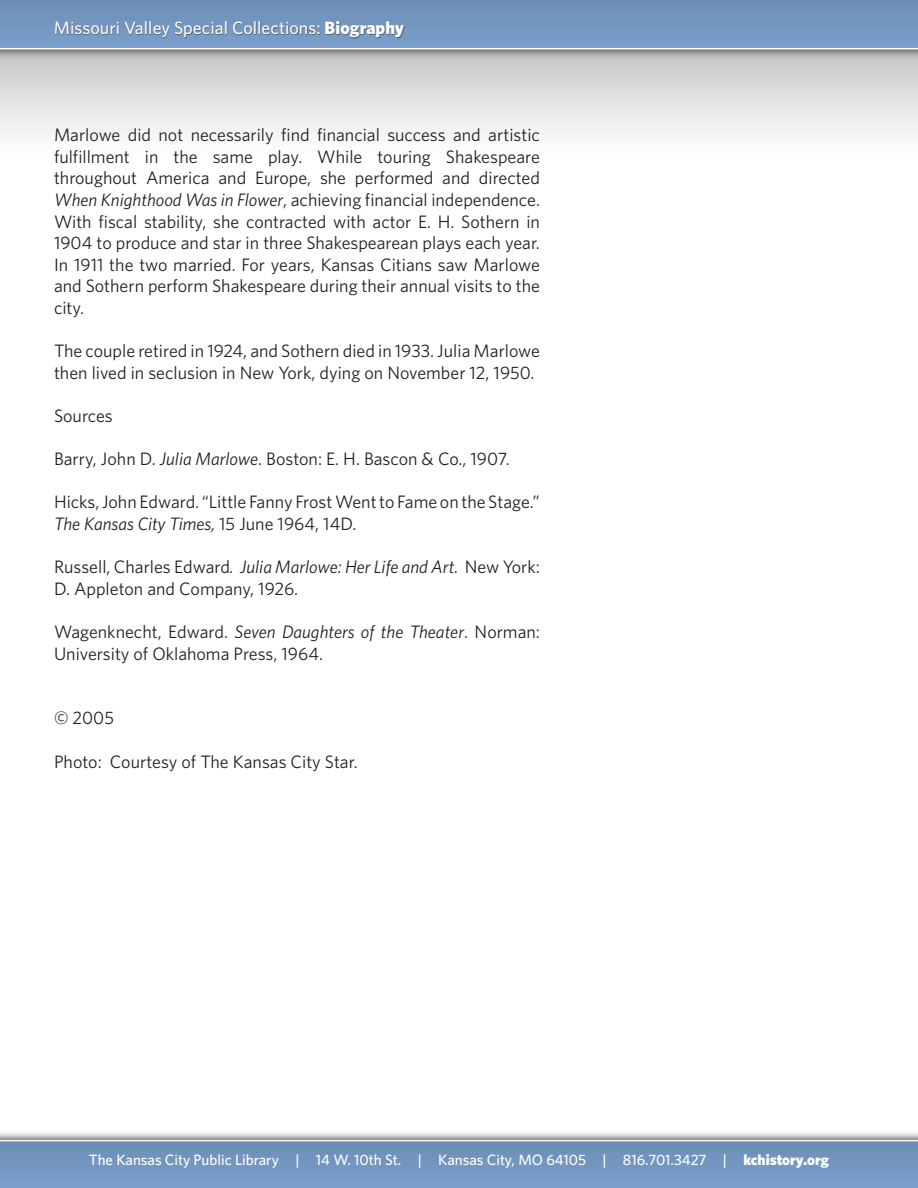
<style>
.page{position:relative;width:918px;height:1188px;background:#fff}
.page>*{position:absolute;margin:0;border:0;box-sizing:border-box;transform-origin:0 0}
.t1{font:18px/21.6px "Whitney";color:#231f20}
.t2{font:500 18px "Whitney";color:#fff}
.t3{font:500 15px "Whitney";color:#fff}
.s1{font-weight:900}
.s2{font-style:italic}
</style>
<div class="page">
<div style="left:0;top:50px;width:918px;height:108px;background:linear-gradient(to bottom,#c5c5c6,#fff)"></div>
<div style="left:0;top:0;width:918px;height:60px;background:#231f20;opacity:.75"></div>
<div style="left:0;top:0;width:918px;height:48px;background:linear-gradient(to bottom,#6c8db4,#7b9fcc)"></div>
<div style="left:52px;top:16px;width:544px;height:41px;background:#231f20;opacity:.75"></div>
<div style="left:0;top:1130px;width:918px;height:58px;background:#231f20;opacity:.75"></div>
<svg style="left:0;top:1140px;width:918px;height:2px"></svg>
<div style="left:0;top:1142px;width:918px;height:46px;background:#7396c1"></div>
<p class="t2" style="left:54px;top:17px;width:352px">Missouri Valley Special Collections: <span class="s1">Biography</span></p>
<p class="t1" style="left:54px;top:124px;width:488px;text-align:justify">Marlowe did not necessarily find financial success and artistic fulfillment in the same play. While touring Shakespeare throughout America and Europe, she performed and directed <span class="s2">When Knighthood Was in Flower</span>, achieving financial independence.<br>With fiscal stability, she contracted with actor E. H. Sothern in 1904 to produce and star in three Shakespearean plays each year.<br>In 1911 the two married. For years, Kansas Citians saw Marlowe and Sothern perform Shakespeare during their annual visits to the city.</p>
<p class="t1" style="left:54px;top:340px;width:488px">The couple retired in 1924, and Sothern died in 1933. Julia Marlowe then lived in seclusion in New York, dying on November 12, 1950.</p>
<p class="t1" style="left:54px;top:404px;width:60px">Sources</p>
<p class="t1" style="left:54px;top:448px;width:457px">Barry, John D. <span class="s2">Julia Marlowe</span>. Boston: E. H. Bascon &amp; Co., 1907.</p>
<p class="t1" style="left:54px;top:491px;width:487px">Hicks, John Edward. “Little Fanny Frost Went to Fame on the Stage.”<br><span class="s2">The Kansas City Times,</span> 15 June 1964, 14D.</p>
<p class="t1" style="left:54px;top:556px;width:487px">Russell, Charles Edward<span class="s2">. Julia Marlowe: Her Life and Art.</span> New York:<br>D. Appleton and Company, 1926.</p>
<p class="t1" style="left:54px;top:620px;width:488px">Wagenknecht, Edward. <span class="s2">Seven Daughters of the Theater</span>. Norman:<br>University of Oklahoma Press, 1964.</p>
<p class="t1" style="left:54px;top:707px;width:61px">© 2005</p>
<p class="t1" style="left:54px;top:750px;width:305px">Photo: Courtesy of The Kansas City Star.</p>
<p class="t3" style="left:89px;top:1151px;width:742px">The Kansas City Public Library | 14 W. 10th St. | Kansas City, MO 64105 | 816.701.3427 | <span class="s1">kchistory.org</span></p>
</div>
